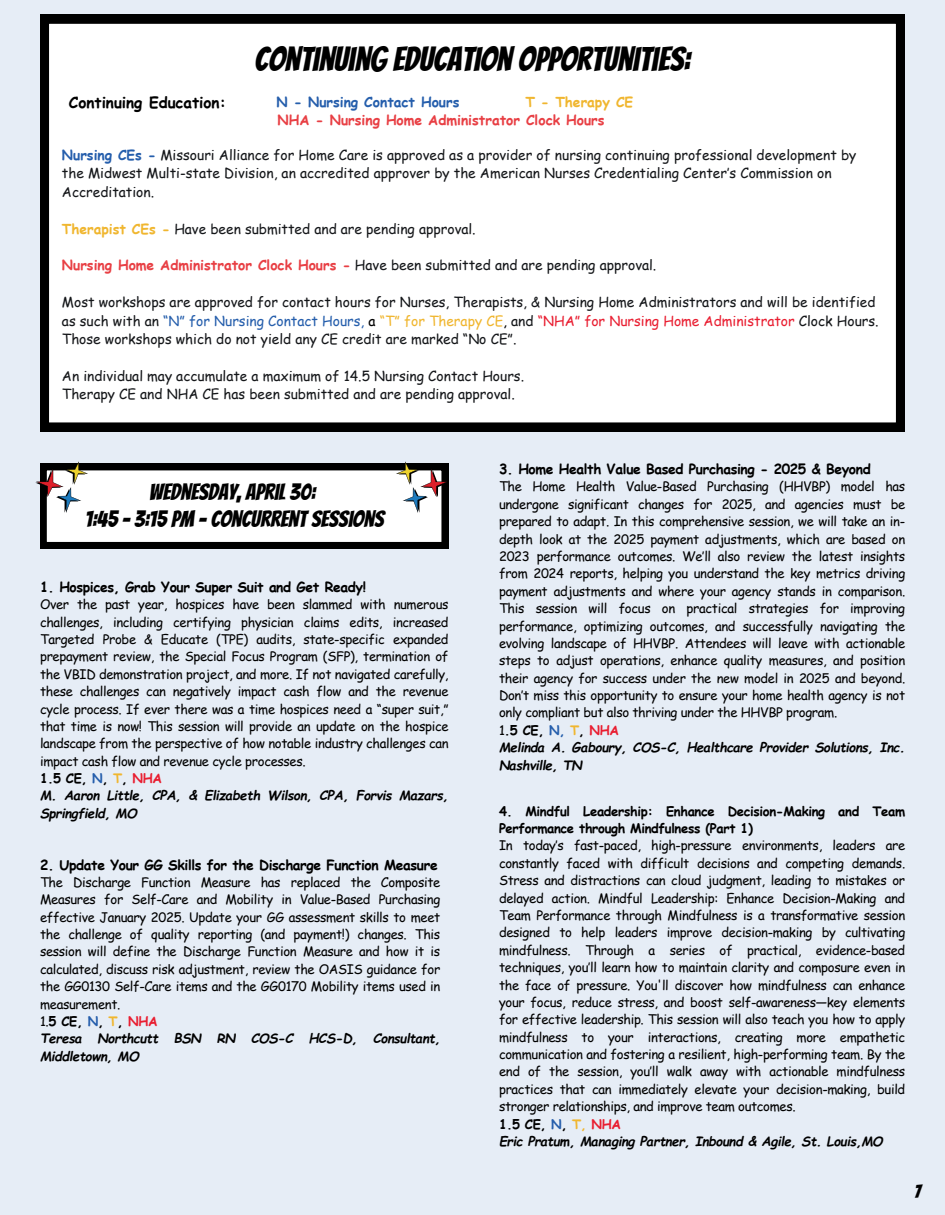
<style>
.page{position:relative;width:945px;height:1215px;background:#e6edf6}
.page>*{position:absolute;margin:0;border:0;box-sizing:border-box;transform-origin:0 0}
.t1{font:33.45px "Bangers";color:#000}
.t2{font:22.65px/26.4px "Bangers";color:#000;text-align:center}
.t3{font:18.45px "Bangers";color:#000}
.t4{font:700 15.3px "Comic Sans MS";color:#000}
.t5{font:13.8px/18.5px "Comic Sans MS";color:#141619}
.t6{font:700 13.8px "Comic Sans MS";letter-spacing:-.025em;color:#000}
.t7{font:700 13.8px "Comic Sans MS";color:#e83f44}
.t8{font:700 13.8px "Comic Sans MS";color:#255eac}
.t9{font:700 13.8px "Comic Sans MS";color:#f0b62f}
.t10{font:13.05px/17.4px "Comic Sans MS";letter-spacing:-.025em;color:#000}
.t11{font:700 13.05px/17.4px "Comic Sans MS";letter-spacing:-.025em;color:#000}
.s1{font-weight:700;color:#255eac}
.s2{font-weight:700;color:#f0b62f}
.s3{font-weight:700;color:#e83f44}
.s4{color:#255eac}
.s5{color:#000}
.s6{color:#f0b62f}
.s7{color:#e91e31}
.s8{font-weight:700}
.s9{font-weight:700;color:#e91e31}
.s10{font-weight:700;font-style:italic}
</style>
<div class="page">
<div style="left:40px;top:15px;width:865px;height:416px;background:#fff"></div>
<svg style="left:36px;top:461px;width:413px;height:88px;background:#cac9c9"></svg>
<h1 class="t1" style="left:255px;top:40px;width:437px">CONTINUING EDUCATION OPPORTUNITIES:</h1>
<p class="t8" style="left:277px;top:92px;width:184px">N - Nursing Contact Hours</p>
<p class="t9" style="left:525px;top:92px;width:109px">T - Therapy CE</p>
<p class="t7" style="left:278px;top:110px;width:329px">NHA - Nursing Home Administrator Clock Hours</p>
<p class="t5" style="left:62px;top:145px;width:796px"><span class="s1">Nursing CEs -</span> Missouri Alliance for Home Care is approved as a provider of nursing continuing professional development by the Midwest Multi-state Division, an accredited approver by the American Nurses Credentialing Center’s Commission on<br>Accreditation.</p>
<p class="t5" style="left:62px;top:219px;width:415px"><span class="s2">Therapist CEs -</span> Have been submitted and are pending approval.</p>
<p class="t5" style="left:62px;top:256px;width:596px"><span class="s3">Nursing Home Administrator Clock Hours -</span> Have been submitted and are pending approval.</p>
<p class="t5" style="left:62px;top:293px;width:818px">Most workshops are approved for contact hours for Nurses, Therapists, &amp; Nursing Home Administrators and will be identified as such with an <span class="s4">“N” for Nursing Contact Hours,</span> <span class="s5">a</span> <span class="s6">“T” for Therapy CE</span><span class="s5">,</span> and <span class="s7">“NHA” for Nursing Home Administrator</span> Clock Hours.<br>Those workshops which do not yield any CE credit are marked “No CE”.</p>
<p class="t5" style="left:62px;top:366px;width:464px">An individual may accumulate a maximum of 14.5 Nursing Contact Hours.<br>Therapy CE and NHA CE has been submitted and are pending approval.</p>
<p class="t4" style="left:69px;top:92px;width:159px">Continuing Education:</p>
<h2 class="t2" style="left:85px;top:479px;width:300px">WEDNESDAY, APRIL 30:<br>1:45 - 3:15 PM - CONCURRENT SESSIONS</h2>
<p class="t6" style="left:40px;top:577px;width:328px">1. Hospices, Grab Your Super Suit and Get Ready!</p>
<p class="t10" style="left:40px;top:595px;width:410px">Over the past year, hospices have been slammed with numerous challenges, including certifying physician claims edits, increased Targeted Probe &amp; Educate (TPE) audits, state-specific expanded prepayment review, the Special Focus Program (SFP), termination of the VBID demonstration project, and more. If not navigated carefully, these challenges can negatively impact cash flow and the revenue cycle process. If ever there was a time hospices need a “super suit,” that time is now! This session will provide an update on the hospice landscape from the perspective of how notable industry challenges can impact cash flow and revenue cycle processes.<br><span class="s8">1.5 CE,</span> <span class="s1">N</span><span class="s8">,</span> <span class="s2">T</span><span class="s8">,</span> <span class="s9">NHA<br></span><span class="s10">M. Aaron Little, CPA, &amp; Elizabeth Wilson, CPA, Forvis Mazars, Springfield, MO</span></p>
<p class="t6" style="left:40px;top:854px;width:399px">2. Update Your GG Skills for the Discharge Function Measure</p>
<p class="t10" style="left:40px;top:873px;width:402px">The Discharge Function Measure has replaced the Composite Measures for Self-Care and Mobility in Value-Based Purchasing effective January 2025. Update your GG assessment skills to meet the challenge of quality reporting (and payment!) changes. This session will define the Discharge Function Measure and how it is calculated, discuss risk adjustment, review the OASIS guidance for the GG0130 Self-Care items and the GG0170 Mobility items used in measurement.<br>1.<span class="s8">5 CE,</span> <span class="s1">N</span><span class="s8">,</span> <span class="s2">T</span><span class="s8">,</span> <span class="s9">NHA<br></span><span class="s10">Teresa Northcutt BSN RN COS-C HCS-D, Consultant, Middletown, MO</span></p>
<p class="t6" style="left:499px;top:459px;width:373px">3. Home Health Value Based Purchasing - 2025 &amp; Beyond</p>
<p class="t10" style="left:499px;top:478px;width:408px">The Home Health Value-Based Purchasing (HHVBP) model has undergone significant changes for 2025, and agencies must be prepared to adapt. In this comprehensive session, we will take an in&shy;depth look at the 2025 payment adjustments, which are based on 2023 performance outcomes. We’ll also review the latest insights from 2024 reports, helping you understand the key metrics driving payment adjustments and where your agency stands in comparison.<br>This session will focus on practical strategies for improving performance, optimizing outcomes, and successfully navigating the evolving landscape of HHVBP. Attendees will leave with actionable steps to adjust operations, enhance quality measures, and position their agency for success under the new model in 2025 and beyond.<br>Don’t miss this opportunity to ensure your home health agency is not only compliant but also thriving under the HHVBP program.<br>1<span class="s8">.5 CE,</span> <span class="s1">N,</span> <span class="s2">T</span><span class="s8">,</span> <span class="s9">NHA<br></span><span class="s10">Melinda A. Gaboury, COS-C, Healthcare Provider Solutions, Inc.<br>Nashville, TN</span></p>
<p class="t11" style="left:499px;top:802px;width:408px">4. Mindful Leadership: Enhance Decision-Making and Team<br>Performance through Mindfulness (Part 1)</p>
<p class="t10" style="left:499px;top:837px;width:408px">In today’s fast-paced, high-pressure environments, leaders are constantly faced with difficult decisions and competing demands.<br>Stress and distractions can cloud judgment, leading to mistakes or delayed action. Mindful Leadership: Enhance Decision-Making and Team Performance through Mindfulness is a transformative session designed to help leaders improve decision-making by cultivating mindfulness. Through a series of practical, evidence-based techniques, you’ll learn how to maintain clarity and composure even in the face of pressure. You'll discover how mindfulness can enhance your focus, reduce stress, and boost self-awareness—key elements for effective leadership. This session will also teach you how to apply mindfulness to your interactions, creating more empathetic communication and fostering a resilient, high-performing team. By the end of the session, you’ll walk away with actionable mindfulness practices that can immediately elevate your decision-making, build stronger relationships, and improve team outcomes.<br><span class="s8">1.5 CE,</span> <span class="s1">N</span><span class="s8">,</span> <span class="s2">T,</span> <span class="s9">NHA<br></span><span class="s10">Eric Pratum, Managing Partner, Inbound &amp; Agile, St. Louis,MO</span></p>
<h3 class="t3" style="left:914px;top:1181px;width:8px">7</h3>
</div>
